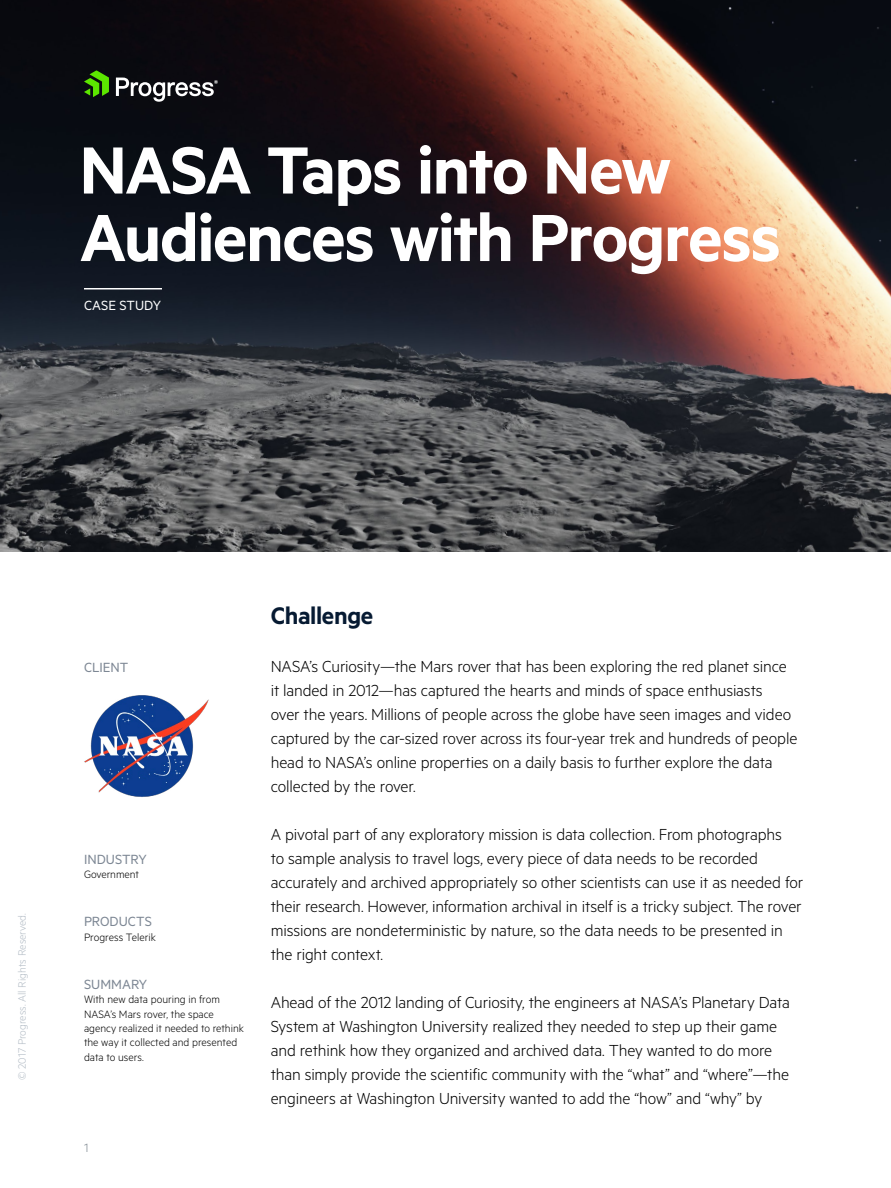
<style>
.page{position:relative;width:891px;height:1188px;background:#fff}
.page>*{position:absolute;margin:0;border:0;box-sizing:border-box;transform-origin:0 0}
.t1{font:600 75px/67.5px "Metric";letter-spacing:-.025em;color:#fff}
.t2{font:600 27px "Metric";letter-spacing:-.015em;color:#061a32}
.t3{font:300 18px/24px "Metric";letter-spacing:-.01em;color:#000}
.t4{font:15px "Metric";color:#7d8794}
.t5{font:15px "Metric";color:#fff}
.t6{font:300 13.5px "Metric";color:#7d878f}
.t7{font:300 12px/14.4px "Metric";color:#000}
.t8{font:300 12px "Metric";color:#b4bdc6}
</style>
<div class="page">
<img style="left:0;top:0;width:891px;height:552px">
<hr style="left:84px;top:288px;width:78px;height:2px;background:#fff">
<svg style="left:84px;top:70px;width:25px;height:27px"></svg>
<svg style="left:116px;top:78px;width:102px;height:24px"></svg>
<img style="left:84px;top:695px;width:125px;height:102px">
<h1 class="t1" style="left:80px;top:134px;width:703px">NASA Taps into New<br>Audiences with Progress</h1>
<p class="t5" style="left:84px;top:297px;width:79px">CASE STUDY</p>
<p class="t8" style="left:15px;top:1080px;width:169px;rotate:-90deg">© 2017 Progress. All Rights Reserved.</p>
<p class="t4" style="left:84px;top:659px;width:46px">CLIENT</p>
<p class="t4" style="left:84px;top:851px;width:64px">INDUSTRY</p>
<p class="t7" style="left:84px;top:867px;width:56px">Government</p>
<p class="t4" style="left:84px;top:913px;width:69px">PRODUCTS</p>
<p class="t7" style="left:84px;top:929px;width:73px">Progress Telerik</p>
<p class="t4" style="left:84px;top:975px;width:65px">SUMMARY</p>
<p class="t7" style="left:84px;top:992px;width:161px">With new data pouring in from<br>NASA’s Mars rover, the space agency realized it needed to rethink the way it collected and presented data to users.</p>
<p class="t6" style="left:84px;top:1140px;width:6px">1</p>
<h2 class="t2" style="left:271px;top:600px;width:104px">Challenge</h2>
<p class="t3" style="left:271px;top:654px;width:528px">NASA’s Curiosity—the Mars rover that has been exploring the red planet since it landed in 2012—has captured the hearts and minds of space enthusiasts<br>over the years. Millions of people across the globe have seen images and video captured by the car-sized rover across its four-year trek and hundreds of people head to NASA’s online properties on a daily basis to further explore the data collected by the rover.</p>
<p class="t3" style="left:271px;top:822px;width:534px">A pivotal part of any exploratory mission is data collection. From photographs<br>to sample analysis to travel logs, every piece of data needs to be recorded accurately and archived appropriately so other scientists can use it as needed for their research. However, information archival in itself is a tricky subject. The rover missions are nondeterministic by nature, so the data needs to be presented in the right context.</p>
<p class="t3" style="left:271px;top:990px;width:521px">Ahead of the 2012 landing of Curiosity, the engineers at NASA’s Planetary Data System at Washington University realized they needed to step up their game and rethink how they organized and archived data. They wanted to do more than simply provide the scientific community with the “what” and “where”—the engineers at Washington University wanted to add the “how” and “why” by</p>
</div>
